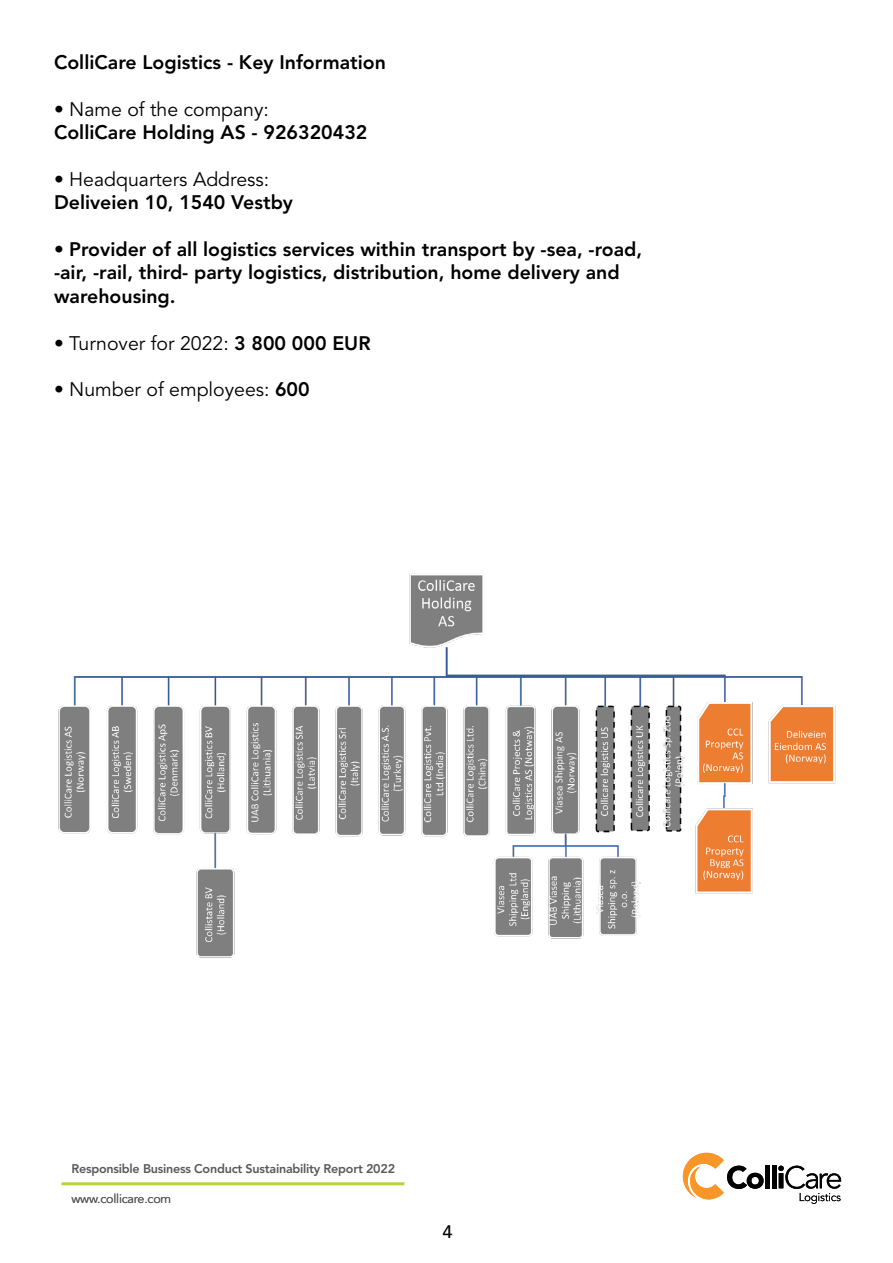
<style>
.page{position:relative;width:893px;height:1263px;background:#fff}
.page>*{position:absolute;margin:0;border:0;box-sizing:border-box;transform-origin:0 0}
.t1{font:800 19.5px/23.4px "Avenir LT Pro";color:#000}
.t2{font:19.5px "Avenir LT Pro";color:#000}
.t3{font:500 18px "Avenir LT Pro";color:#000}
.t4{font:800 12.6px "Avenir LT Pro";letter-spacing:-.02em;color:#58595b}
.t5{font:12.6px "Avenir LT Pro";letter-spacing:-.02em;color:#58595b}
.s1{font-weight:400}
.s2{font-weight:800}
</style>
<div class="page">
<div style="left:765px;top:1165px;width:5px;height:23px;background:#000"></div>
<hr style="left:772px;top:1165px;width:4px;height:23px;background:#000">
<svg style="left:683px;top:1153px;width:81px;height:47px"></svg>
<svg style="left:778px;top:1166px;width:63px;height:38px"></svg>
<hr style="left:62px;top:1182px;width:342px;height:3px;background:#b7d434">
<img style="left:58px;top:574px;width:778px;height:384px">
<p class="t1" style="left:54px;top:50px;width:333px">ColliCare Logistics - Key Information</p>
<p class="t2" style="left:54px;top:97px;width:216px">• Name of the company:</p>
<p class="t1" style="left:54px;top:121px;width:315px">ColliCare Holding AS - 926320432</p>
<p class="t2" style="left:54px;top:167px;width:217px">• Headquarters Address:</p>
<p class="t1" style="left:54px;top:191px;width:241px">Deliveien 10, 1540 Vestby</p>
<p class="t1" style="left:54px;top:238px;width:590px"><span class="s1">•</span> Provider of all logistics services within transport by -sea, -road, -air, -rail, third- party logistics, distribution, home delivery and warehousing.</p>
<p class="t2" style="left:54px;top:331px;width:318px">• Turnover for 2022: <span class="s2">3 800 000 EUR</span></p>
<p class="t2" style="left:54px;top:378px;width:257px">• Number of employees: <span class="s2">600</span></p>
<p class="t4" style="left:72px;top:1161px;width:325px">Responsible Business Conduct Sustainability Report 2022</p>
<p class="t5" style="left:72px;top:1191px;width:101px">www.collicare.com</p>
<p class="t3" style="left:443px;top:1221px;width:12px">4</p>
</div>
